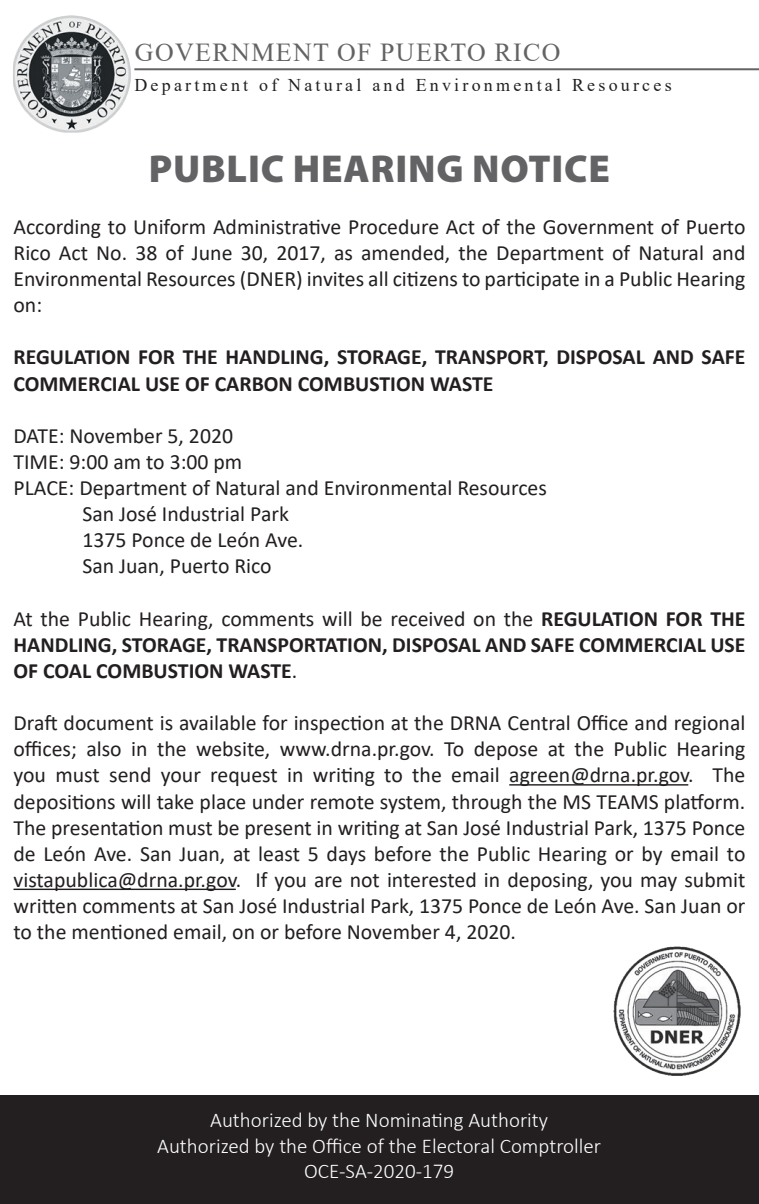
<style>
.page{position:relative;width:759px;height:1204px;background:#fff}
.page>*{position:absolute;margin:0;border:0;box-sizing:border-box;transform-origin:0 0}
.t1{font:900 39px "Myriad Pro";letter-spacing:.02em;color:#636366}
.t2{font:25.8px "Times New Roman";letter-spacing:.055em;color:#636366}
.t3{font:21.6px/26.1px "Calibri";color:#231f20;text-align:justify}
.t4{font:700 21.6px/26.1px "Calibri";color:#231f20}
.t5{font:300 21px "Calibri";color:#fff}
.t6{font:18px "Times New Roman";letter-spacing:.18em;color:#231f20}
.s1{font-weight:400}
</style>
<div class="page">
<hr style="left:509px;top:784px;width:179px;height:1px;background:#231f20">
<hr style="left:14px;top:888px;width:222px;height:1px;background:#231f20">
<div style="left:0;top:1095px;width:758px;height:108px;background:#231f20"></div>
<hr style="left:134px;top:68px;width:624px;height:2px;background:#636366">
<img style="left:13px;top:15px;width:118px;height:118px">
<img style="left:613px;top:946px;width:128px;height:130px">
<p class="t2" style="left:135px;top:34px;width:427px">GOVERNMENT OF PUERTO RICO</p>
<p class="t6" style="left:134px;top:73px;width:538px">Department of Natural and Environmental Resources</p>
<p class="t1" style="left:149px;top:146px;width:462px">PUBLIC HEARING NOTICE</p>
<p class="t3" style="left:14px;top:213px;width:733px">According to Uniform Administrative Procedure Act of the Government of Puerto Rico Act No. 38 of June 30, 2017, as amended, the Department of Natural and Environmental Resources (DNER) invites all citizens to participate in a Public Hearing on:</p>
<p class="t4" style="left:14px;top:344px;width:733px">REGULATION FOR THE HANDLING, STORAGE, TRANSPORT, DISPOSAL AND SAFE<br>COMMERCIAL USE OF CARBON COMBUSTION WASTE</p>
<p class="t3" style="left:14px;top:422px;width:221px">DATE: November 5, 2020</p>
<p class="t3" style="left:14px;top:448px;width:230px">TIME: 9:00 am to 3:00 pm</p>
<p class="t3" style="left:14px;top:474px;width:534px">PLACE: Department of Natural and Environmental Resources</p>
<p class="t3" style="left:82px;top:500px;width:208px">San José Industrial Park</p>
<p class="t3" style="left:82px;top:526px;width:222px">1375 Ponce de León Ave.</p>
<p class="t3" style="left:82px;top:552px;width:191px">San Juan, Puerto Rico</p>
<p class="t4" style="left:14px;top:605px;width:733px;text-align:justify"><span class="s1">At the Public Hearing, comments will be received on the</span> REGULATION FOR THE HANDLING, STORAGE, TRANSPORTATION, DISPOSAL AND SAFE COMMERCIAL USE OF COAL COMBUSTION WASTE<span class="s1">.</span></p>
<p class="t3" style="left:14px;top:709px;width:733px">Draft document is available for inspection at the DRNA Central Office and regional offices; also in the website, www.drna.pr.gov. To depose at the Public Hearing you must send your request in writing to the email agreen@drna.pr.gov. The depositions will take place under remote system, through the MS TEAMS platform.<br>The presentation must be present in writing at San José Industrial Park, 1375 Ponce de León Ave. San Juan, at least 5 days before the Public Hearing or by email to vistapublica@drna.pr.gov. If you are not interested in deposing, you may submit written comments at San José Industrial Park, 1375 Ponce de León Ave. San Juan or to the mentioned email, on or before November 4, 2020.</p>
<p class="t5" style="left:210px;top:1107px;width:339px">Authorized by the Nominating Authority</p>
<p class="t5" style="left:157px;top:1132px;width:445px">Authorized by the Office of the Electoral Comptroller</p>
<p class="t5" style="left:304px;top:1157px;width:151px">OCE-SA-2020-179</p>
</div>
